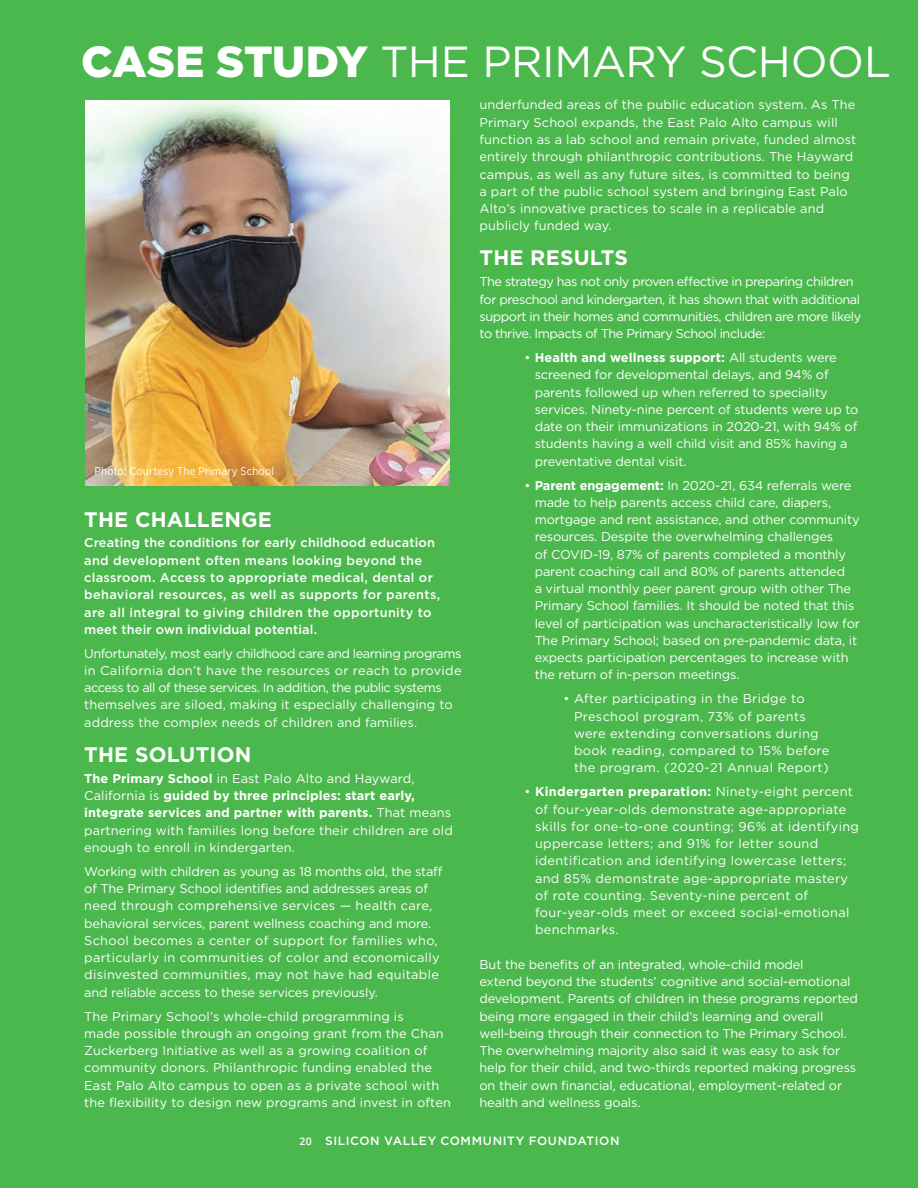
<style>
.page{position:relative;width:918px;height:1188px;background:#4bb84d}
.page>*{position:absolute;margin:0;border:0;box-sizing:border-box;transform-origin:0 0}
.t1{font:43.5px "Gotham";letter-spacing:-.01em;color:#fff}
.t2{font:700 21px "Gotham";letter-spacing:.01em;color:#fff}
.t3{font:12.75px/17.2px "Gotham";letter-spacing:-.01em;color:#fff}
.t4{font:12.75px/17.2px "Gotham";letter-spacing:.01em;color:#fff}
.t5{font:12.75px/17.2px "Gotham";letter-spacing:.025em;color:#fff}
.t6{font:500 12.75px/17.2px "Gotham";letter-spacing:.025em;color:#fff}
.t7{font:12.75px/17.2px "Gotham";letter-spacing:-.035em;color:#fff}
.t8{font:500 12px "Gotham";letter-spacing:.05em;color:#fff}
.t9{font:11.25px "Gotham Narrow";letter-spacing:.015em;color:#fff}
.s1{font-weight:900}
.s2{font-weight:700}
.s3{font-family:"Open Sans";font-weight:600;font-size:10.5px}
</style>
<div class="page">
<img style="left:85px;top:100px;width:365px;height:386px">
<h1 class="t1" style="left:81px;top:34px;width:811px"><span class="s1">CASE STUDY</span> THE PRIMARY SCHOOL</h1>
<p class="t4" style="left:480px;top:96px;width:378px">underfunded areas of the public education system. As The Primary School expands, the East Palo Alto campus will function as a lab school and remain private, funded almost entirely through philanthropic contributions. The Hayward campus, as well as any future sites, is committed to being a part of the public school system and bringing East Palo Alto’s innovative practices to scale in a replicable and publicly funded way.</p>
<h2 class="t2" style="left:480px;top:244px;width:150px">THE RESULTS</h2>
<p class="t7" style="left:480px;top:273px;width:383px">The strategy has not only proven effective in preparing children for preschool and kindergarten, it has shown that with additional support in their homes and communities, children are more likely to thrive. Impacts of The Primary School include:</p>
<p class="t3" style="left:535px;top:349px;width:325px;text-indent:-10px">• <span class="s2">Health and wellness support:</span> All students were screened for developmental delays, and 94% of parents followed up when referred to speciality services. Ninety-nine percent of students were up to date on their immunizations in 2020-21, with 94% of students having a well child visit and 85% having a preventative dental visit.</p>
<p class="t3" style="left:535px;top:476px;width:327px;text-indent:-10px">• <span class="s2">Parent engagement:</span> In 2020-21, 634 referrals were made to help parents access child care, diapers, mortgage and rent assistance, and other community resources. Despite the overwhelming challenges<br>of COVID-19, 87% of parents completed a monthly parent coaching call and 80% of parents attended<br>a virtual monthly peer parent group with other The Primary School families. It should be noted that this level of participation was uncharacteristically low for The Primary School; based on pre-pandemic data, it expects participation percentages to increase with the return of in-person meetings.</p>
<p class="t5" style="left:574px;top:690px;width:257px;text-indent:-11px">• After participating in the Bridge to Preschool program, 73% of parents were extending conversations during book reading, compared to 15% before the program. (2020-21 Annual Report)</p>
<p class="t5" style="left:535px;top:783px;width:325px;text-indent:-11px">• <span class="s2">Kindergarten preparation:</span> Ninety-eight percent of four-year-olds demonstrate age-appropriate skills for one-to-one counting; 96% at identifying uppercase letters; and 91% for letter sound identification and identifying lowercase letters; and 85% demonstrate age-appropriate mastery of rote counting. Seventy-nine percent of four-year-olds meet or exceed social-emotional benchmarks.</p>
<p class="t3" style="left:480px;top:955px;width:380px">But the benefits of an integrated, whole-child model<br>extend beyond the students’ cognitive and social-emotional development. Parents of children in these programs reported being more engaged in their child’s learning and overall well-being through their connection to The Primary School.<br>The overwhelming majority also said it was easy to ask for help for their child, and two-thirds reported making progress on their own financial, educational, employment-related or health and wellness goals.</p>
<p class="t9" style="left:94px;top:465px;width:181px">Photo: Courtesy The Primary School</p>
<h2 class="t2" style="left:84px;top:505px;width:189px">THE CHALLENGE</h2>
<p class="t6" style="left:84px;top:534px;width:357px">Creating the conditions for early childhood education and development often means looking beyond the classroom. Access to appropriate medical, dental or behavioral resources, as well as supports for parents, are all integral to giving children the opportunity to meet their own individual potential.</p>
<p class="t3" style="left:84px;top:644px;width:379px">Unfortunately, most early childhood care and learning programs in California don’t have the resources or reach to provide access to all of these services. In addition, the public systems themselves are siloed, making it especially challenging to address the complex needs of children and families.</p>
<h2 class="t2" style="left:84px;top:741px;width:169px">THE SOLUTION</h2>
<p class="t4" style="left:84px;top:769px;width:370px"><span class="s2">The Primary School</span> in East Palo Alto and Hayward, California is <span class="s2">guided by three principles: start early, integrate services and partner with parents.</span> That means partnering with families long before their children are old enough to enroll in kindergarten.</p>
<p class="t3" style="left:84px;top:862px;width:360px">Working with children as young as 18 months old, the staff of The Primary School identifies and addresses areas of need through comprehensive services — health care, behavioral services, parent wellness coaching and more.<br>School becomes a center of support for families who, particularly in communities of color and economically disinvested communities, may not have had equitable and reliable access to these services previously.</p>
<p class="t4" style="left:84px;top:1007px;width:368px">The Primary School’s whole-child programming is<br>made possible through an ongoing grant from the Chan Zuckerberg Initiative as well as a growing coalition of community donors. Philanthropic funding enabled the East Palo Alto campus to open as a private school with the flexibility to design new programs and invest in often</p>
<p class="t8" style="left:300px;top:1134px;width:322px"><span class="s3">20</span> SILICON VALLEY COMMUNITY FOUNDATION</p>
</div>
